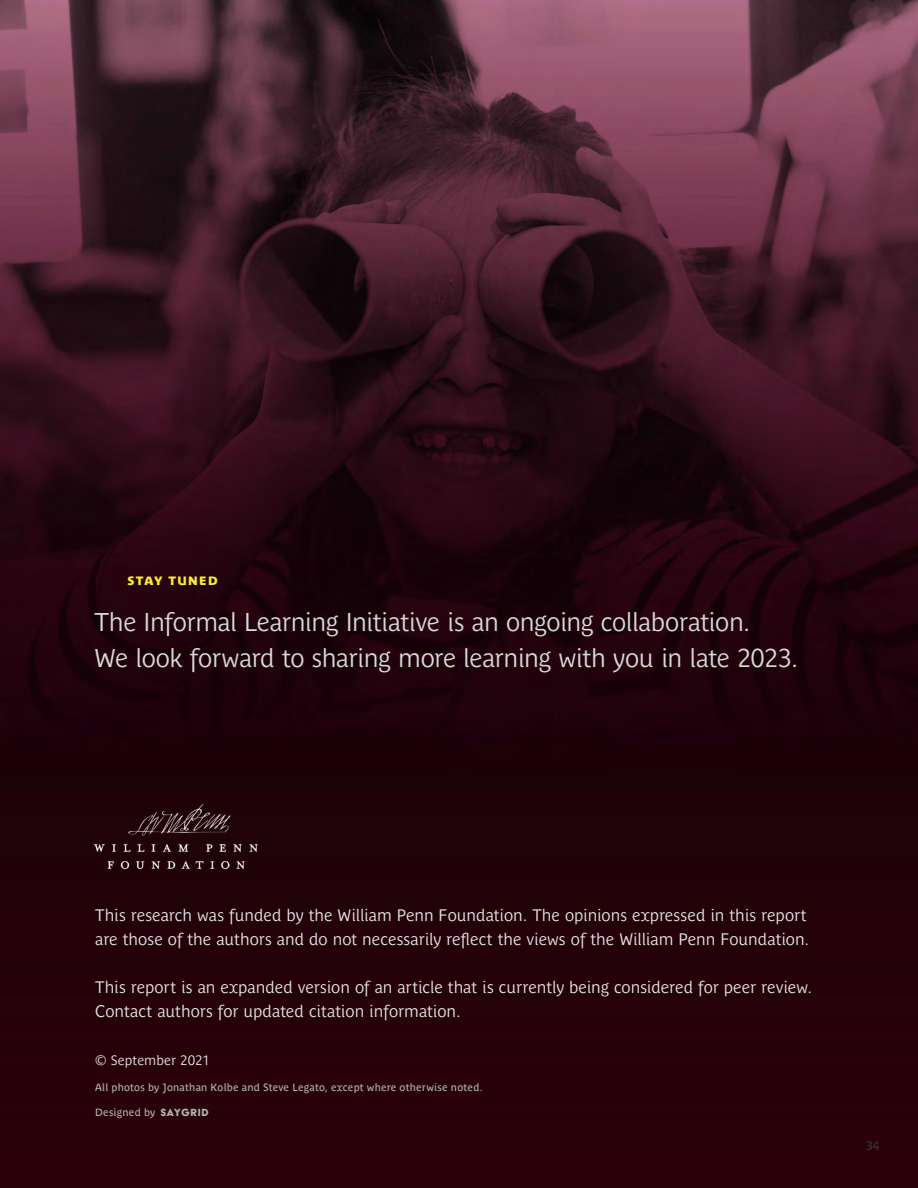
<style>
.page{position:relative;width:918px;height:1188px;background:#fff}
.page>*{position:absolute;margin:0;border:0;box-sizing:border-box;transform-origin:0 0}
.t1{font:25.5px/36px "Parisine Plus Std Gris";letter-spacing:-.02em;color:#d9d9d9}
.t2{font:16.5px/24px "Parisine Plus Std Gris";color:#e6e6e6}
.t3{font:13.5px "Parisine Plus Std Gris";color:#e6e6e6}
.t4{font:12px "Parisine Plus Std Sombre";letter-spacing:.115em;color:#faed33}
.t5{font:700 12px "Parisine Plus Std Gris";color:#333}
.t6{font:10.5px "Parisine Plus Std";letter-spacing:.02em;color:#b3b3b3}
.s1{font-family:"Acier BAT Text Solid";font-size:12px}
</style>
<div class="page">
<img style="left:0;top:0;width:918px;height:1188px">
<img style="left:79px;top:791px;width:202px;height:98px">
<p class="t4" style="left:128px;top:574px;width:92px">STAY TUNED</p>
<h1 class="t1" style="left:94px;top:604px;width:705px">The Informal Learning Initiative is an ongoing collaboration.<br>We look forward to sharing more learning with you in late 2023.</h1>
<p class="t2" style="left:95px;top:903px;width:715px">This research was funded by the William Penn Foundation. The opinions expressed in this report are those of the authors and do not necessarily reflect the views of the William Penn Foundation.</p>
<p class="t2" style="left:95px;top:975px;width:718px">This report is an expanded version of an article that is currently being considered for peer review.<br>Contact authors for updated citation information.</p>
<p class="t3" style="left:95px;top:1053px;width:116px">© September 2021</p>
<p class="t6" style="left:95px;top:1081px;width:389px">All photos by Jonathan Kolbe and Steve Legato, except where otherwise noted.</p>
<p class="t6" style="left:95px;top:1106px;width:115px">Designed by <span class="s1">SAYGRID</span></p>
<p class="t5" style="left:866px;top:1139px;width:15px">34</p>
</div>
